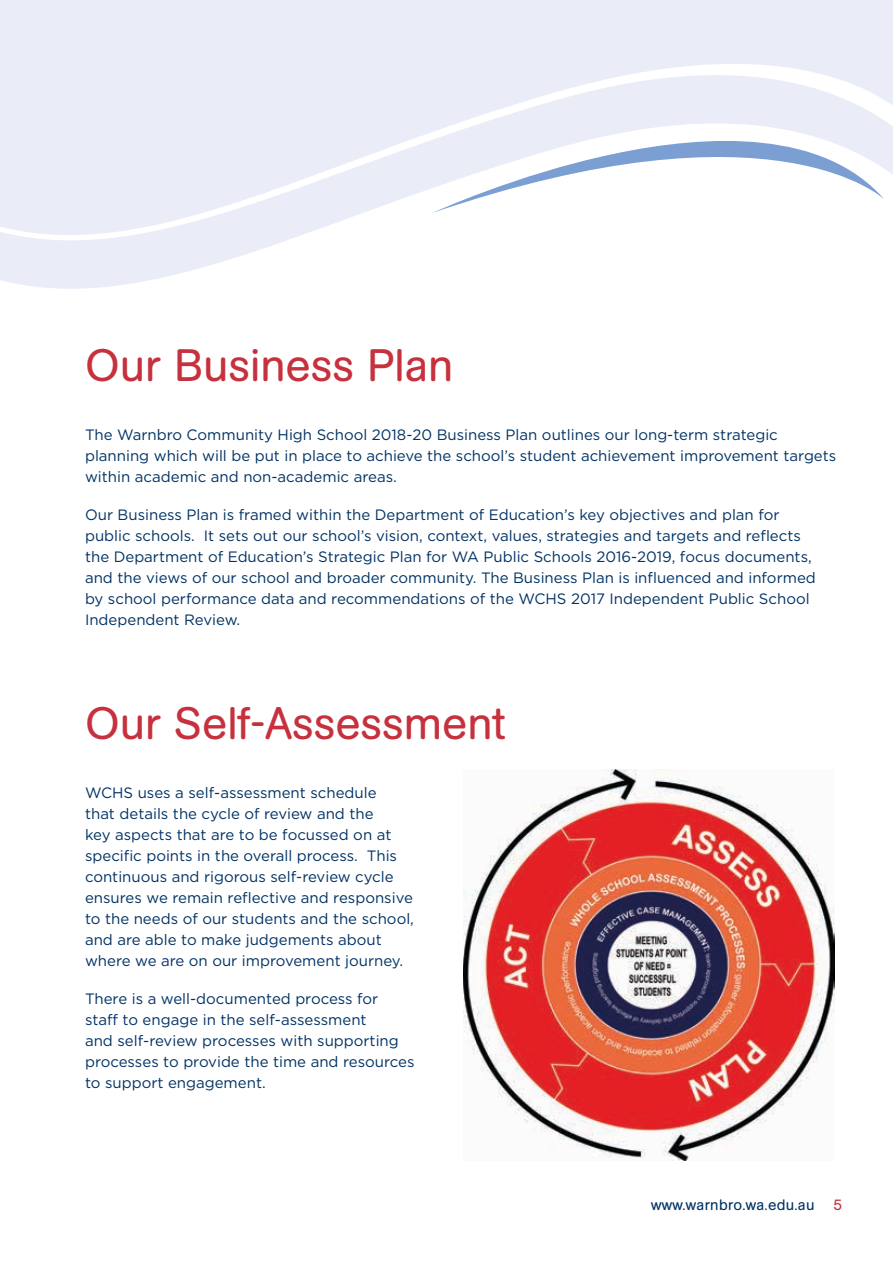
<style>
.page{position:relative;width:893px;height:1263px;background:#fff}
.page>*{position:absolute;margin:0;border:0;box-sizing:border-box;transform-origin:0 0}
.t1{font:45px "AG Book Rounded";color:#c6313d}
.t2{font:15px/21px "Gotham";color:#003264}
.t3{font:15px "AG Book Rounded";letter-spacing:.02em;color:#003264}
.t4{font:15px "AG Book Rounded";color:#c6313d}
</style>
<div class="page">
<svg style="left:0;top:0;width:893px;height:289px;fill:#eaedf7"></svg>
<svg style="left:0;top:32px;width:893px;height:239px;fill:#eaedf7"></svg>
<svg style="left:433px;top:60px;width:451px;height:153px;fill:#eaedf7"></svg>
<img style="left:464px;top:770px;width:370px;height:391px">
<h1 class="t1" style="left:85px;top:339px;width:370px">Our Business Plan</h1>
<p class="t2" style="left:85px;top:423px;width:753px">The Warnbro Community High School 2018-20 Business Plan outlines our long-term strategic planning which will be put in place to achieve the school’s student achievement improvement targets within academic and non-academic areas.</p>
<p class="t2" style="left:85px;top:503px;width:732px">Our Business Plan is framed within the Department of Education’s key objectives and plan for public schools. It sets out our school’s vision, context, values, strategies and targets and reflects the Department of Education’s Strategic Plan for WA Public Schools 2016-2019, focus documents, and the views of our school and broader community. The Business Plan is influenced and informed by school performance data and recommendations of the WCHS 2017 Independent Public School Independent Review.</p>
<h1 class="t1" style="left:85px;top:697px;width:422px">Our Self-Assessment</h1>
<p class="t2" style="left:85px;top:782px;width:330px">WCHS uses a self-assessment schedule<br>that details the cycle of review and the<br>key aspects that are to be focussed on at specific points in the overall process. This continuous and rigorous self-review cycle ensures we remain reflective and responsive to the needs of our students and the school, and are able to make judgements about where we are on our improvement journey.</p>
<p class="t2" style="left:85px;top:988px;width:331px">There is a well-documented process for staff to engage in the self-assessment<br>and self-review processes with supporting processes to provide the time and resources to support engagement.</p>
<p class="t3" style="left:651px;top:1197px;width:165px">www.warnbro.wa.edu.au</p>
<p class="t4" style="left:833px;top:1197px;width:10px">5</p>
</div>
